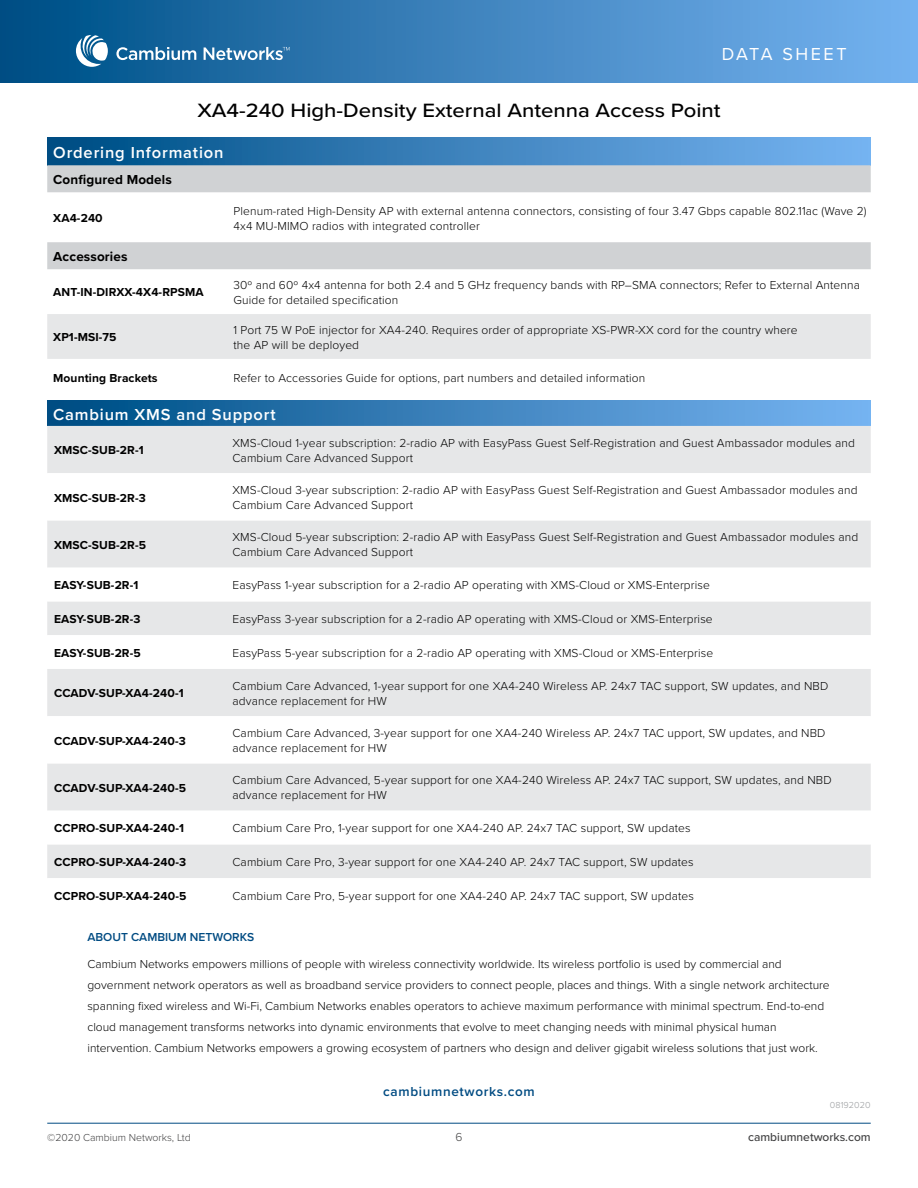
<style>
.page{position:relative;width:918px;height:1188px;background:#fff}
.page>*{position:absolute;margin:0;border:0;box-sizing:border-box;transform-origin:0 0}
.t1{font:500 19.95px "Proxima Nova";color:#000;scale:1.11 1}
.t2{font:18px "Proxima Nova";letter-spacing:.14em;color:#fff}
.t3{font:600 16.5px "Proxima Nova";letter-spacing:.05em;color:#fff}
.t4{font:700 13.5px "Proxima Nova";letter-spacing:.01em;color:#000}
.t5{font:600 13.5px "Proxima Nova";letter-spacing:.05em;color:#004b82}
.t6{font:300 12px/15px "Proxima Nova";letter-spacing:.01em;color:#000}
.t7{font:700 12px "Proxima Nova";letter-spacing:.01em;color:#000}
.t8{font:600 12px "Proxima Nova";color:#004b82}
.t9{font:500 12px "Proxima Nova";color:#404041}
.t10{font:300 12px "Proxima Nova";color:#404041}
.t11{font:300 10.5px "Proxima Nova";color:#404041}
.t12{font:300 9px "Proxima Nova";letter-spacing:.01em;color:#97999c}
</style>
<div class="page">
<hr style="left:47px;top:1123px;width:824px;height:1px;background:#004b82">
<div style="left:0;top:0;width:918px;height:82px;background:linear-gradient(to right,#004f85,#78b4f1)"></div>
<svg style="left:116px;top:47px;width:224px;height:23px;background:#3f7faf"></svg>
<svg style="left:66px;top:35px;width:42px;height:44px"></svg>
<div style="left:47px;top:137px;width:824px;height:28px;background:linear-gradient(to right,#004d84,#7ab5f3)"></div>
<svg style="left:47px;top:165px;width:824px;height:104px;fill:#d0d2d4"></svg>
<div style="left:47px;top:314px;width:824px;height:45px;background:#e6e7e8"></div>
<div style="left:47px;top:401px;width:824px;height:25px;background:linear-gradient(to right,#004d84,#7ab5f3)"></div>
<div style="left:47px;top:426px;width:824px;height:142px;background:#e6e7e8"></div>
<svg style="left:47px;top:473px;width:824px;height:47px"></svg>
<svg style="left:47px;top:602px;width:824px;height:276px;fill:#e6e7e8"></svg>
<h2 class="t2" style="left:722px;top:41px;width:126px">DATA SHEET</h2>
<h1 class="t1" style="left:197px;top:96px;width:473px">XA4-240 High-Density External Antenna Access Point</h1>
<p class="t3" style="left:53px;top:140px;width:172px">Ordering Information</p>
<p class="t4" style="left:53px;top:170px;width:120px">Configured Models</p>
<p class="t7" style="left:53px;top:209px;width:51px">XA4-240</p>
<p class="t6" style="left:234px;top:202px;width:635px">Plenum-rated High-Density AP with external antenna connectors, consisting of four 3.47 Gbps capable 802.11ac (Wave 2)<br>4x4 MU-MIMO radios with integrated controller</p>
<p class="t4" style="left:53px;top:247px;width:76px">Accessories</p>
<p class="t7" style="left:53px;top:283px;width:152px">ANT-IN-DIRXX-4X4-RPSMA</p>
<p class="t6" style="left:234px;top:277px;width:628px">30º and 60º 4x4 antenna for both 2.4 and 5 GHz frequency bands with RP–SMA connectors; Refer to External Antenna<br>Guide for detailed specification</p>
<p class="t7" style="left:53px;top:328px;width:65px">XP1-MSI-75</p>
<p class="t6" style="left:234px;top:322px;width:566px">1 Port 75 W PoE injector for XA4-240. Requires order of appropriate XS-PWR-XX cord for the country where</p>
<p class="t6" style="left:234px;top:337px;width:127px">the AP will be deployed</p>
<p class="t7" style="left:53px;top:369px;width:106px">Mounting Brackets</p>
<p class="t6" style="left:234px;top:369px;width:413px">Refer to Accessories Guide for options, part numbers and detailed information</p>
<p class="t3" style="left:53px;top:402px;width:224px">Cambium XMS and Support</p>
<p class="t7" style="left:54px;top:441px;width:91px">XMSC-SUB-2R-1</p>
<p class="t6" style="left:232px;top:435px;width:624px">XMS-Cloud 1-year subscription: 2-radio AP with EasyPass Guest Self-Registration and Guest Ambassador modules and<br>Cambium Care Advanced Support</p>
<p class="t7" style="left:54px;top:489px;width:93px">XMSC-SUB-2R-3</p>
<p class="t6" style="left:232px;top:482px;width:627px">XMS-Cloud 3-year subscription: 2-radio AP with EasyPass Guest Self-Registration and Guest Ambassador modules and<br>Cambium Care Advanced Support</p>
<p class="t7" style="left:54px;top:536px;width:94px">XMSC-SUB-2R-5</p>
<p class="t6" style="left:232px;top:529px;width:627px">XMS-Cloud 5-year subscription: 2-radio AP with EasyPass Guest Self-Registration and Guest Ambassador modules and<br>Cambium Care Advanced Support</p>
<p class="t7" style="left:54px;top:576px;width:86px">EASY-SUB-2R-1</p>
<p class="t6" style="left:232px;top:577px;width:479px">EasyPass 1-year subscription for a 2-radio AP operating with XMS-Cloud or XMS-Enterprise</p>
<p class="t7" style="left:54px;top:610px;width:88px">EASY-SUB-2R-3</p>
<p class="t6" style="left:232px;top:611px;width:482px">EasyPass 3-year subscription for a 2-radio AP operating with XMS-Cloud or XMS-Enterprise</p>
<p class="t7" style="left:54px;top:644px;width:88px">EASY-SUB-2R-5</p>
<p class="t6" style="left:232px;top:645px;width:482px">EasyPass 5-year subscription for a 2-radio AP operating with XMS-Cloud or XMS-Enterprise</p>
<p class="t7" style="left:54px;top:684px;width:131px">CCADV-SUP-XA4-240-1</p>
<p class="t6" style="left:232px;top:678px;width:597px">Cambium Care Advanced, 1-year support for one XA4-240 Wireless AP. 24x7 TAC support, SW updates, and NBD advance replacement for HW</p>
<p class="t7" style="left:54px;top:732px;width:133px">CCADV-SUP-XA4-240-3</p>
<p class="t6" style="left:232px;top:725px;width:595px">Cambium Care Advanced, 3-year support for one XA4-240 Wireless AP. 24x7 TAC upport, SW updates, and NBD advance replacement for HW</p>
<p class="t7" style="left:54px;top:779px;width:134px">CCADV-SUP-XA4-240-5</p>
<p class="t6" style="left:232px;top:772px;width:601px">Cambium Care Advanced, 5-year support for one XA4-240 Wireless AP. 24x7 TAC support, SW updates, and NBD advance replacement for HW</p>
<p class="t7" style="left:54px;top:819px;width:132px">CCPRO-SUP-XA4-240-1</p>
<p class="t6" style="left:232px;top:820px;width:460px">Cambium Care Pro, 1-year support for one XA4-240 AP. 24x7 TAC support, SW updates</p>
<p class="t7" style="left:54px;top:853px;width:134px">CCPRO-SUP-XA4-240-3</p>
<p class="t6" style="left:232px;top:854px;width:463px">Cambium Care Pro, 3-year support for one XA4-240 AP. 24x7 TAC support, SW updates</p>
<p class="t7" style="left:54px;top:887px;width:134px">CCPRO-SUP-XA4-240-5</p>
<p class="t6" style="left:232px;top:888px;width:463px">Cambium Care Pro, 5-year support for one XA4-240 AP. 24x7 TAC support, SW updates</p>
<p class="t8" style="left:87px;top:928px;width:168px">ABOUT CAMBIUM NETWORKS</p>
<p class="t6" style="left:87px;top:953px;width:744px;line-height:21px">Cambium Networks empowers millions of people with wireless connectivity worldwide. Its wireless portfolio is used by commercial and government network operators as well as broadband service providers to connect people, places and things. With a single network architecture spanning fixed wireless and Wi-Fi, Cambium Networks enables operators to achieve maximum performance with minimal spectrum. End-to-end cloud management transforms networks into dynamic environments that evolve to meet changing needs with minimal physical human intervention. Cambium Networks empowers a growing ecosystem of partners who design and deliver gigabit wireless solutions that just work.</p>
<p class="t5" style="left:383px;top:1082px;width:153px">cambiumnetworks.com</p>
<p class="t12" style="left:830px;top:1099px;width:42px">08192020</p>
<p class="t11" style="left:47px;top:1129px;width:145px">©2020 Cambium Networks, Ltd</p>
<p class="t10" style="left:455px;top:1128px;width:9px">6</p>
<p class="t9" style="left:748px;top:1128px;width:124px">cambiumnetworks.com</p>
</div>
